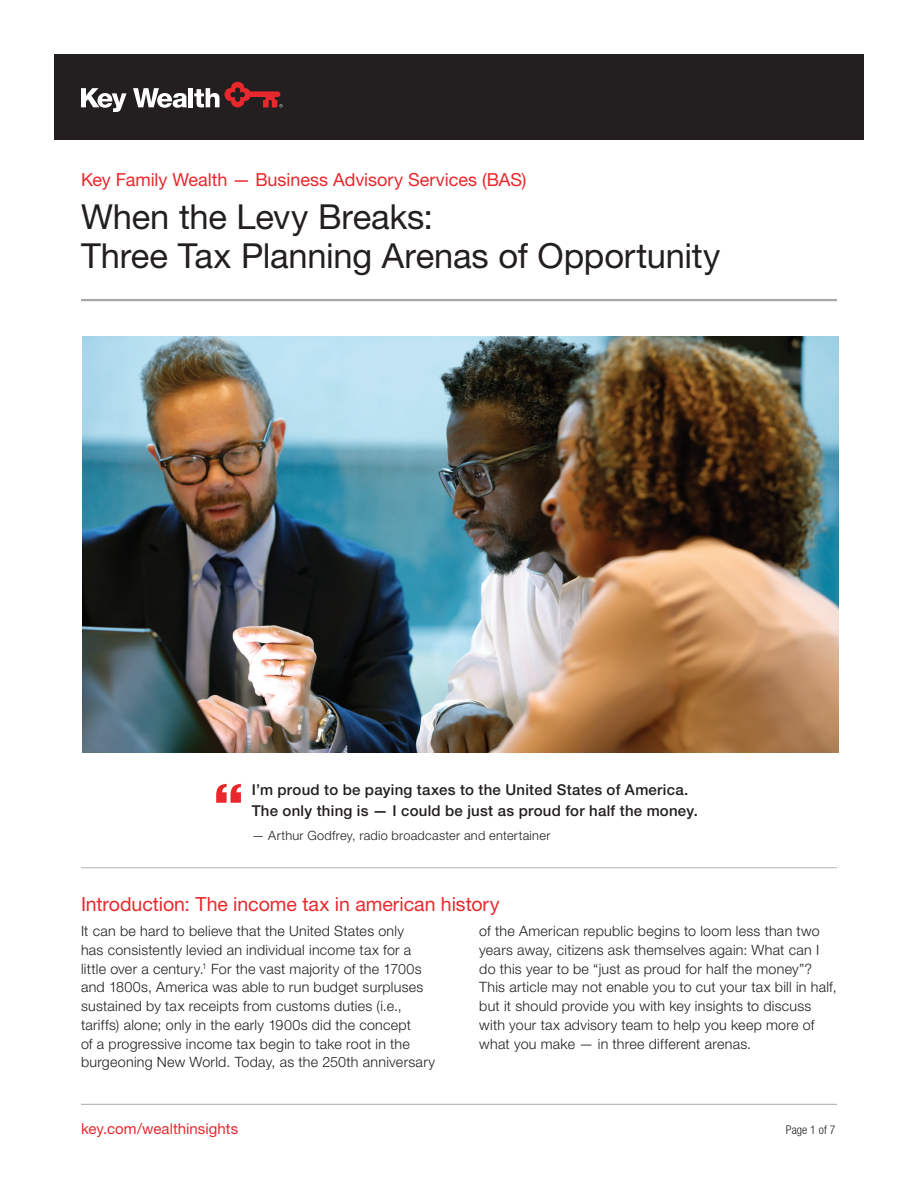
<style>
.page{position:relative;width:918px;height:1188px;background:#fff}
.page>*{position:absolute;margin:0;border:0;box-sizing:border-box;transform-origin:0 0}
.Headline_Title_-_23_26_Roman{font:34.5px/39px "Helvetica Neue LT Std";letter-spacing:-.005em;color:#231f20}
.Subhead_1_-_13_15_Roman__Red{font:19.5px "Helvetica Neue LT Std";letter-spacing:-.005em;color:#e9282d}
.KWI_Eyebrow_-_12_13_Roman_Red{font:18px "Helvetica Neue LT Std";letter-spacing:-.005em;color:#e9282d}
._3__Body_Copy_-_9_5_12_Light{font:500 15px/21px "Helvetica Neue LT Std";letter-spacing:.015em;color:#231f20}
.Bottom_URL_-_10_12_Roman__Red{font:15px "Helvetica Neue LT Std";letter-spacing:.005em;color:#e9282d}
.Body_Copy_9_5_12_5_light_blk{font:300 14.25px/18.8px "Helvetica Neue LT Std";letter-spacing:.02em;color:#231f20}
._3__Body_Copy_-_9_5_12_Light-2{font:300 12.75px "Helvetica Neue LT Std";letter-spacing:.02em;color:#231f20}
.Bottom_Page_Number_8_9_Light_Cond{font:300 condensed 12px "Helvetica Neue LT Std";letter-spacing:.005em;color:#231f20}
</style>
<div class="page">
<hr style="left:81px;top:299px;width:756px;height:2px;background:#a8a9ad">
<div style="left:54px;top:54px;width:810px;height:86px;background:#231f20"></div>
<svg style="left:81px;top:88px;width:46px;height:24px"></svg>
<svg style="left:133px;top:88px;width:54px;height:20px"></svg>
<div style="left:188px;top:88px;width:5px;height:19px;background:#fff"></div>
<svg style="left:194px;top:82px;width:89px;height:25px"></svg>
<hr style="left:81px;top:1104px;width:756px;height:1px;background:#b2b3b7">
<hr style="left:81px;top:867px;width:756px;height:1px;background:#b4b2b2">
<svg style="left:216px;top:784px;width:25px;height:19px"></svg>
<img style="left:82px;top:337px;width:756px;height:415px">
<p class="KWI_Eyebrow_-_12_13_Roman_Red" style="left:81px;top:169px;width:447px">Key Family Wealth — Business Advisory Services (BAS)</p>
<p class="Headline_Title_-_23_26_Roman" style="left:81px;top:197px;width:641px">When the Levy Breaks:<br>Three Tax Planning Arenas of Opportunity</p>
<p class="_3__Body_Copy_-_9_5_12_Light" style="left:252px;top:779px;width:448px">I’m proud to be paying taxes to the United States of America.<br>The only thing is — I could be just as proud for half the money.</p>
<p class="_3__Body_Copy_-_9_5_12_Light-2" style="left:252px;top:827px;width:300px">— Arthur Godfrey, radio broadcaster and entertainer</p>
<p class="Subhead_1_-_13_15_Roman__Red" style="left:81px;top:892px;width:420px">Introduction: The income tax in american history</p>
<p class="Body_Copy_9_5_12_5_light_blk" style="left:81px;top:921px;width:356px">It can be hard to believe that the United States only<br>has consistently levied an individual income tax for a little over a century.<sup>1</sup> For the vast majority of the 1700s and 1800s, America was able to run budget surpluses sustained by tax receipts from customs duties (i.e., tariffs) alone; only in the early 1900s did the concept<br>of a progressive income tax begin to take root in the burgeoning New World. Today, as the 250th anniversary</p>
<p class="Body_Copy_9_5_12_5_light_blk" style="left:479px;top:921px;width:359px">of the American republic begins to loom less than two years away, citizens ask themselves again: What can I do this year to be “just as proud for half the money”?<br>This article may not enable you to cut your tax bill in half, but it should provide you with key insights to discuss with your tax advisory team to help you keep more of what you make — in three different arenas.</p>
<p class="Bottom_URL_-_10_12_Roman__Red" style="left:81px;top:1120px;width:159px">key.com/wealthinsights</p>
<p class="Bottom_Page_Number_8_9_Light_Cond" style="left:786px;top:1123px;width:51px">Page 1 of 7</p>
</div>
